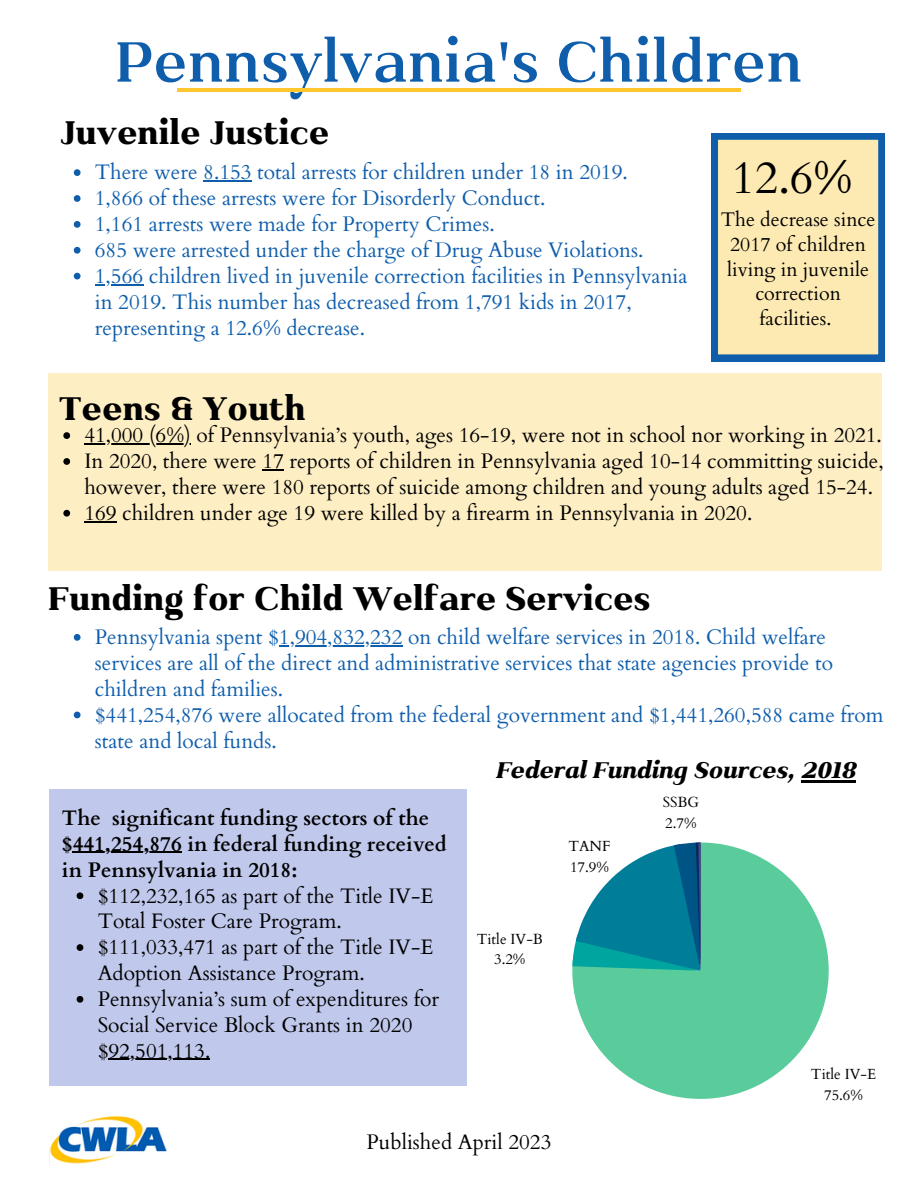
<style>
.page{position:relative;width:918px;height:1188px;background:#fff}
.page>*{position:absolute;margin:0;border:0;box-sizing:border-box;transform-origin:0 0}
.t1{font:600 67.5px "Kulachat Serif";color:#0f5eac}
.t2{font:45.75px "Cardo";color:#000}
.t3{font:800 39px "Kulachat Serif";color:#000}
.t4{font:italic 800 27px "Kulachat Serif";color:#000}
.t5{font:21px/25.8px "Cardo";color:#0f5eac}
.t6{font:21px/25.8px "Cardo";color:#000}
.t7{font:700 21px/25.8px "Cardo";color:#000}
.t8{font:19.8px/24.6px "Cardo";color:#000;text-align:center}
.t9{font:14.7px/20.5px "Cardo";color:#000;text-align:center}
</style>
<div class="page">
<svg style="left:74px;top:169px;width:7px;height:7px"></svg>
<hr style="left:203px;top:180px;width:49px;height:2px;background:#0f5eac">
<svg style="left:74px;top:195px;width:7px;height:7px"></svg>
<svg style="left:74px;top:221px;width:7px;height:7px"></svg>
<svg style="left:74px;top:247px;width:7px;height:7px"></svg>
<svg style="left:74px;top:273px;width:7px;height:6px"></svg>
<hr style="left:95px;top:284px;width:48px;height:1px;background:#0f5eac">
<svg style="left:711px;top:133px;width:174px;height:228px;background:#dbd6b1"></svg>
<img style="left:50px;top:1116px;width:117px;height:48px">
<hr style="left:177px;top:88px;width:564px;height:3px;background:#ffc62e">
<div style="left:48px;top:373px;width:834px;height:197px;background:#fdeec4"></div>
<svg style="left:63px;top:432px;width:7px;height:7px"></svg>
<hr style="left:84px;top:443px;width:107px;height:2px;background:#000">
<svg style="left:63px;top:458px;width:7px;height:7px"></svg>
<svg style="left:262px;top:469px;width:22px;height:1px"></svg>
<svg style="left:63px;top:510px;width:7px;height:7px"></svg>
<hr style="left:84px;top:521px;width:33px;height:1px;background:#000">
<svg style="left:74px;top:634px;width:7px;height:7px"></svg>
<hr style="left:279px;top:645px;width:123px;height:1px;background:#0f5eac">
<svg style="left:74px;top:712px;width:7px;height:6px"></svg>
<svg style="left:572px;top:843px;width:257px;height:256px;fill:#5acc9c"></svg>
<svg style="left:572px;top:843px;width:129px;height:128px"></svg>
<div style="left:50px;top:789px;width:416px;height:297px;background:#c0c8ec"></div>
<svg style="left:77px;top:892px;width:6px;height:7px"></svg>
<svg style="left:77px;top:944px;width:6px;height:7px"></svg>
<svg style="left:77px;top:996px;width:6px;height:7px"></svg>
<hr style="left:108px;top:1059px;width:102px;height:1px;background:#000">
<hr style="left:73px;top:852px;width:109px;height:1px;background:#000">
<hr style="left:801px;top:780px;width:54px;height:2px;background:#000">
<h1 class="t1" style="left:115px;top:19px;width:689px">Pennsylvania's Children</h1>
<h3 class="t3" style="left:61px;top:107px;width:270px">Juvenile Justice</h3>
<p class="t5" style="left:95px;top:160px;width:594px">There were 8.153 total arrests for children under 18 in 2019.<br>1,866 of these arrests were for Disorderly Conduct.<br>1,161 arrests were made for Property Crimes.<br>685 were arrested under the charge of Drug Abuse Violations.<br>1,566 children lived in juvenile correction facilities in Pennsylvania in 2019. This number has decreased from 1,791 kids in 2017, representing a 12.6% decrease.</p>
<h2 class="t2" style="left:732px;top:147px;width:122px">12.6%</h2>
<p class="t8" style="left:721px;top:208px;width:156px">The decrease since<br>2017 of children living in juvenile correction facilities.</p>
<h3 class="t3" style="left:59px;top:384px;width:248px">Teens &amp; Youth</h3>
<p class="t6" style="left:84px;top:423px;width:801px">41,000 (6%) of Pennsylvania’s youth, ages 16-19, were not in school nor working in 2021.<br>In 2020, there were 17 reports of children in Pennsylvania aged 10-14 committing suicide, however, there were 180 reports of suicide among children and young adults aged 15-24.<br>169 children under age 19 were killed by a firearm in Pennsylvania in 2020.</p>
<h3 class="t3" style="left:48px;top:573px;width:604px">Funding for Child Welfare Services</h3>
<p class="t5" style="left:95px;top:625px;width:790px">Pennsylvania spent $1,904,832,232 on child welfare services in 2018. Child welfare services are all of the direct and administrative services that state agencies provide to children and families.<br>$441,254,876 were allocated from the federal government and $1,441,260,588 came from state and local funds.</p>
<p class="t7" style="left:62px;top:805px;width:386px">The significant funding sectors of the $441,254,876 in federal funding received in Pennsylvania in 2018:</p>
<p class="t6" style="left:98px;top:883px;width:343px">$112,232,165 as part of the Title IV-E<br>Total Foster Care Program. $111,033,471 as part of the Title IV-E<br>Adoption Assistance Program.<br>Pennsylvania’s sum of expenditures for<br>Social Service Block Grants in 2020 $92,501,113.</p>
<p class="t4" style="left:495px;top:753px;width:362px">Federal Funding Sources, 2018</p>
<p class="t9" style="left:477px;top:929px;width:68px">Title IV-B<br>3.2%</p>
<p class="t9" style="left:568px;top:836px;width:44px;text-align:left">TANF<br>17.9%</p>
<p class="t9" style="left:663px;top:792px;width:38px;text-align:left">SSBG<br>2.7%</p>
<p class="t9" style="left:811px;top:1064px;width:67px">Title IV-E<br>75.6%</p>
<p class="t6" style="left:367px;top:1130px;width:186px">Published April 2023</p>
</div>
